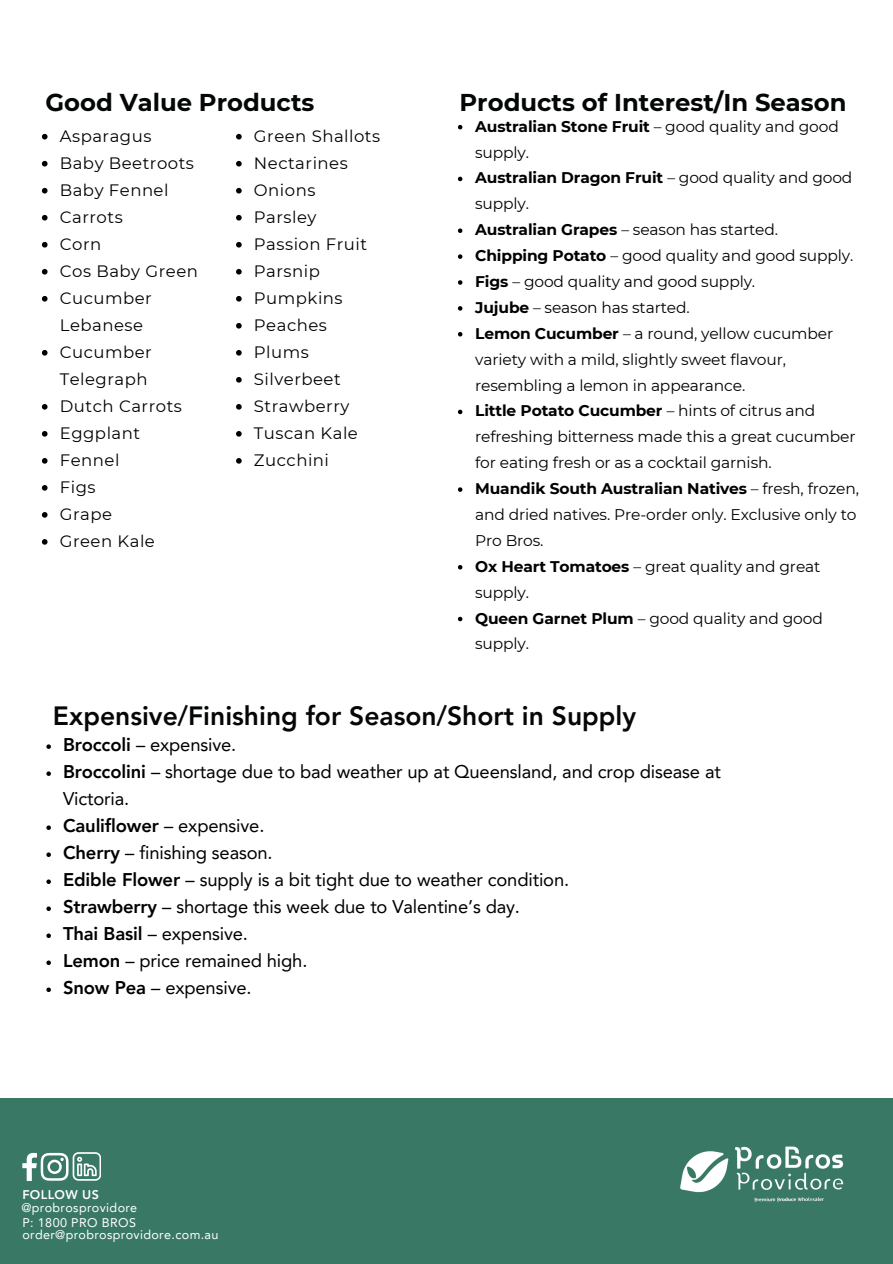
<style>
.page{position:relative;width:893px;height:1264px;background:#fff}
.page>*{position:absolute;margin:0;border:0;box-sizing:border-box;transform-origin:0 0}
.t1{font:800 26.4px "Avenir LT Pro";color:#050707}
.t2{font:700 24.3px "Montserrat";color:#050707}
.t3{font:18.45px/27px "Avenir LT Pro";letter-spacing:-.01em;color:#000}
.t4{font:800 18.45px "Avenir LT Pro";letter-spacing:-.01em;color:#000}
.t5{font:16.5px/27px "Montserrat";letter-spacing:.03em;color:#000}
.t6{font:15.45px/25.8px "Montserrat";letter-spacing:-.01em;color:#000}
.t7{font:12.6px "Avenir LT Pro";letter-spacing:.03em;color:#fff}
.t8{font:800 12.6px "Avenir LT Pro";letter-spacing:.03em;color:#fff}
.s1{font-weight:700}
.s2{font-weight:800}
.s3{font-weight:400}
</style>
<div class="page">
<div style="left:0;top:1097px;width:892px;height:166px;background:#387864"></div>
<img style="left:680px;top:1146px;width:164px;height:57px">
<svg style="left:22px;top:1152px;width:79px;height:28px"></svg>
<svg style="left:42px;top:134px;width:6px;height:5px"></svg>
<svg style="left:42px;top:161px;width:6px;height:5px"></svg>
<svg style="left:42px;top:188px;width:6px;height:5px"></svg>
<svg style="left:42px;top:215px;width:6px;height:5px"></svg>
<svg style="left:42px;top:242px;width:6px;height:5px"></svg>
<svg style="left:42px;top:269px;width:6px;height:5px"></svg>
<svg style="left:42px;top:296px;width:6px;height:5px"></svg>
<svg style="left:42px;top:350px;width:6px;height:5px"></svg>
<svg style="left:42px;top:404px;width:6px;height:5px"></svg>
<svg style="left:42px;top:431px;width:6px;height:5px"></svg>
<svg style="left:42px;top:458px;width:6px;height:5px"></svg>
<svg style="left:42px;top:485px;width:6px;height:5px"></svg>
<svg style="left:42px;top:512px;width:6px;height:5px"></svg>
<svg style="left:42px;top:539px;width:6px;height:5px"></svg>
<svg style="left:236px;top:134px;width:6px;height:5px"></svg>
<svg style="left:236px;top:161px;width:6px;height:5px"></svg>
<svg style="left:236px;top:188px;width:6px;height:5px"></svg>
<svg style="left:236px;top:215px;width:6px;height:5px"></svg>
<svg style="left:236px;top:242px;width:6px;height:5px"></svg>
<svg style="left:236px;top:269px;width:6px;height:5px"></svg>
<svg style="left:236px;top:296px;width:6px;height:5px"></svg>
<svg style="left:236px;top:323px;width:6px;height:5px"></svg>
<svg style="left:236px;top:350px;width:6px;height:5px"></svg>
<svg style="left:236px;top:377px;width:6px;height:5px"></svg>
<svg style="left:236px;top:404px;width:6px;height:5px"></svg>
<svg style="left:236px;top:431px;width:6px;height:5px"></svg>
<svg style="left:236px;top:458px;width:6px;height:5px"></svg>
<svg style="left:458px;top:125px;width:4px;height:4px"></svg>
<svg style="left:458px;top:177px;width:4px;height:4px"></svg>
<svg style="left:458px;top:228px;width:4px;height:5px"></svg>
<svg style="left:458px;top:254px;width:4px;height:5px"></svg>
<svg style="left:458px;top:280px;width:4px;height:5px"></svg>
<svg style="left:458px;top:306px;width:4px;height:4px"></svg>
<svg style="left:458px;top:332px;width:4px;height:4px"></svg>
<svg style="left:458px;top:409px;width:4px;height:5px"></svg>
<svg style="left:458px;top:487px;width:4px;height:5px"></svg>
<svg style="left:458px;top:565px;width:4px;height:4px"></svg>
<svg style="left:458px;top:616px;width:4px;height:5px"></svg>
<svg style="left:46px;top:744px;width:5px;height:5px"></svg>
<svg style="left:46px;top:771px;width:5px;height:5px"></svg>
<svg style="left:46px;top:825px;width:5px;height:5px"></svg>
<svg style="left:46px;top:852px;width:5px;height:5px"></svg>
<svg style="left:46px;top:879px;width:5px;height:5px"></svg>
<svg style="left:46px;top:906px;width:5px;height:5px"></svg>
<svg style="left:46px;top:933px;width:5px;height:5px"></svg>
<svg style="left:46px;top:960px;width:5px;height:5px"></svg>
<svg style="left:46px;top:987px;width:5px;height:5px"></svg>
<p class="t2" style="left:45px;top:87px;width:270px">Good Value Products</p>
<p class="t2" style="left:459px;top:87px;width:388px">Products of Interest/In Season</p>
<p class="t6" style="left:475px;top:113px;width:365px"><span class="s1">Australian Stone Fruit</span> – good quality and good supply.</p>
<p class="t6" style="left:475px;top:165px;width:379px"><span class="s1">Australian Dragon Fruit</span> – good quality and good supply.</p>
<p class="t6" style="left:475px;top:217px;width:304px"><span class="s1">Australian Grapes</span> – season has started.</p>
<p class="t6" style="left:475px;top:243px;width:379px"><span class="s1">Chipping Potato</span> – good quality and good supply.</p>
<p class="t6" style="left:475px;top:268px;width:281px"><span class="s1">Figs</span> – good quality and good supply.</p>
<p class="t6" style="left:475px;top:294px;width:216px"><span class="s1">Jujube</span> – season has started.</p>
<h1 class="t6" style="left:475px;top:320px;width:359px"><span class="s1">Lemon Cucumber</span> – a round, yellow cucumber variety with a mild, slightly sweet flavour, resembling a lemon in appearance.</h1>
<p class="t6" style="left:475px;top:398px;width:382px"><span class="s1">Little Potato Cucumber</span> – hints of citrus and refreshing bitterness made this a great cucumber for eating fresh or as a cocktail garnish.</p>
<p class="t6" style="left:475px;top:475px;width:385px"><span class="s1">Muandik South Australian Natives</span> – fresh, frozen, and dried natives. Pre-order only. Exclusive only to<br>Pro Bros.</p>
<p class="t6" style="left:475px;top:553px;width:347px"><span class="s1">Ox Heart Tomatoes</span> – great quality and great supply.</p>
<p class="t6" style="left:475px;top:605px;width:349px"><span class="s1">Queen Garnet Plum</span> – good quality and good supply.</p>
<p class="t5" style="left:254px;top:122px;width:128px">Green Shallots</p>
<p class="t5" style="left:254px;top:149px;width:95px">Nectarines</p>
<p class="t5" style="left:254px;top:176px;width:63px">Onions</p>
<p class="t5" style="left:254px;top:203px;width:64px">Parsley</p>
<p class="t5" style="left:254px;top:230px;width:115px">Passion Fruit</p>
<p class="t5" style="left:254px;top:257px;width:67px">Parsnip</p>
<p class="t5" style="left:254px;top:284px;width:90px">Pumpkins</p>
<p class="t5" style="left:254px;top:311px;width:74px">Peaches</p>
<p class="t5" style="left:254px;top:338px;width:56px">Plums</p>
<h1 class="t5" style="left:254px;top:365px;width:88px">Silverbeet</h1>
<p class="t5" style="left:254px;top:392px;width:97px">Strawberry</p>
<p class="t5" style="left:254px;top:419px;width:105px">Tuscan Kale</p>
<p class="t5" style="left:254px;top:446px;width:77px">Zucchini</p>
<p class="t5" style="left:60px;top:122px;width:93px">Asparagus</p>
<p class="t5" style="left:60px;top:149px;width:136px">Baby Beetroots</p>
<p class="t5" style="left:60px;top:176px;width:110px">Baby Fennel</p>
<p class="t5" style="left:60px;top:203px;width:64px">Carrots</p>
<p class="t5" style="left:60px;top:230px;width:43px">Corn</p>
<p class="t5" style="left:60px;top:257px;width:140px">Cos Baby Green</p>
<p class="t5" style="left:60px;top:284px;width:94px">Cucumber<br>Lebanese</p>
<p class="t5" style="left:60px;top:338px;width:94px">Cucumber<br>Telegraph</p>
<p class="t5" style="left:60px;top:392px;width:124px">Dutch Carrots</p>
<p class="t5" style="left:60px;top:419px;width:82px">Eggplant</p>
<p class="t5" style="left:60px;top:446px;width:61px">Fennel</p>
<p class="t5" style="left:60px;top:473px;width:37px">Figs</p>
<p class="t5" style="left:60px;top:500px;width:54px">Grape</p>
<p class="t5" style="left:60px;top:527px;width:97px">Green Kale</p>
<p class="t1" style="left:53px;top:705px;width:584px">Expensive/Finishing for Season/Short in Supply</p>
<p class="t3" style="left:63px;top:733px;width:175px"><span class="s2">Broccoli</span> – expensive.</p>
<p class="t3" style="left:63px;top:760px;width:659px"><span class="s2">Broccolini</span> – shortage due to bad weather up at Queensland, and crop disease at<br>Victoria.</p>
<p class="t4" style="left:63px;top:818px;width:203px">Cauliflower <span class="s3">– expensive.</span></p>
<p class="t3" style="left:63px;top:841px;width:211px"><span class="s2">Cherry</span> – finishing season.</p>
<p class="t3" style="left:63px;top:868px;width:507px"><span class="s2">Edible Flower</span> – supply is a bit tight due to weather condition.</p>
<p class="t3" style="left:63px;top:895px;width:458px"><span class="s2">Strawberry</span> – shortage this week due to Valentine’s day.</p>
<p class="t3" style="left:63px;top:922px;width:186px"><span class="s2">Thai Basil</span> – expensive.</p>
<p class="t3" style="left:63px;top:949px;width:246px"><span class="s2">Lemon</span> – price remained high.</p>
<h4 class="t3" style="left:63px;top:976px;width:190px"><span class="s2">Snow Pea</span> – expensive.</h4>
<p class="t8" style="left:22px;top:1189px;width:78px">FOLLOW US</p>
<p class="t7" style="left:21px;top:1202px;width:117px">@probrosprovidore</p>
<p class="t7" style="left:22px;top:1217px;width:115px">P: 1800 PRO BROS</p>
<p class="t7" style="left:22px;top:1229px;width:198px">order@probrosprovidore.com.au</p>
</div>
